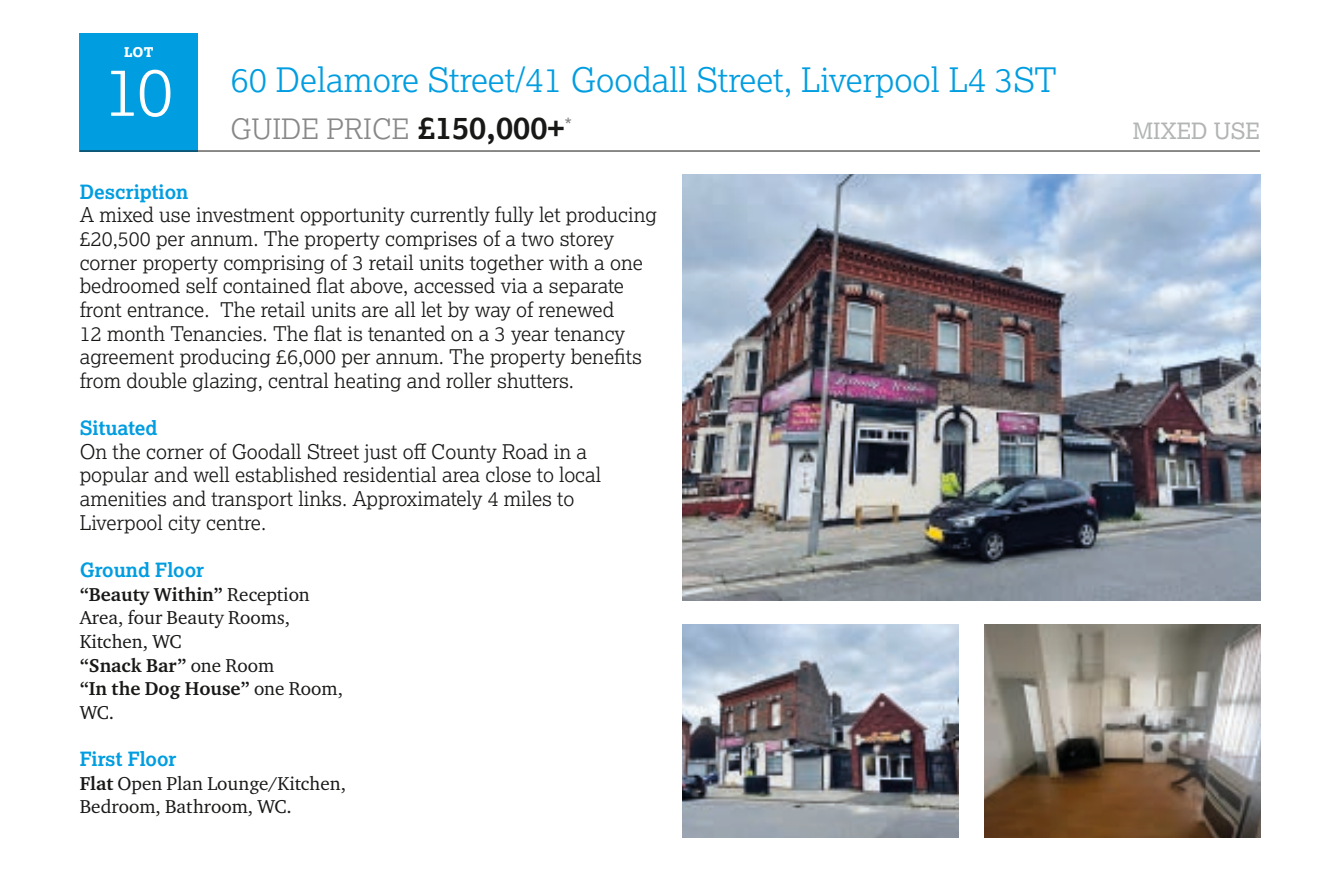
<style>
.page{position:relative;width:1337px;height:886px;background:#fff}
.page>*{position:absolute;margin:0;border:0;box-sizing:border-box;transform-origin:0 0}
.t1{font:300 67.5px "Lexia";color:#fff}
.t2{font:300 33.75px "Lexia";color:#009de0}
.t3{font:300 28.12px "Lexia";color:#878887}
.t4{font:22.5px "Lexia";color:#b3b4b4}
.t5{font:300 20.25px/23.6px "Lexia";color:#181816}
.t6{font:700 19.8px "Lexia";color:#009de0}
.t7{font:19.12px/23.6px "Charter ITC Pro";color:#181816}
.t8{font:800 13.5px "Lexia";color:#fff}
.s1{font-weight:700;font-size:31.5px;color:#181816}
.s2{font-weight:700}
</style>
<div class="page">
<div style="left:80px;top:33px;width:118px;height:118px;background:#009de0"></div>
<hr style="left:80px;top:151px;width:1180px;height:1px;background:#181816">
<img style="left:682px;top:624px;width:276px;height:212px">
<img style="left:984px;top:624px;width:276px;height:212px">
<img style="left:682px;top:175px;width:578px;height:425px">
<p class="t8" style="left:124px;top:43px;width:31px">LOT</p>
<h1 class="t1" style="left:104px;top:49px;width:71px">10</h1>
<h2 class="t2" style="left:230px;top:59px;width:828px">60 Delamore Street/41 Goodall Street, Liverpool L4 3ST</h2>
<h3 class="t3" style="left:230px;top:111px;width:343px">GUIDE PRICE <span class="s1">£150,000+</span><sup>*</sup></h3>
<p class="t4" style="left:1132px;top:117px;width:129px">MIXED USE</p>
<p class="t6" style="left:80px;top:179px;width:110px">Description</p>
<p class="t5" style="left:80px;top:202px;width:579px">A mixed use investment opportunity currently fully let producing £20,500 per annum. The property comprises of a two storey corner property comprising of 3 retail units together with a one bedroomed self contained flat above, accessed via a separate front entrance. The retail units are all let by way of renewed<br>12 month Tenancies. The flat is tenanted on a 3 year tenancy agreement producing £6,000 per annum. The property benefits from double glazing, central heating and roller shutters.</p>
<p class="t6" style="left:80px;top:415px;width:79px">Situated</p>
<p class="t5" style="left:80px;top:439px;width:523px">On the corner of Goodall Street just off County Road in a popular and well established residential area close to local amenities and transport links. Approximately 4 miles to Liverpool city centre.</p>
<p class="t6" style="left:80px;top:557px;width:126px">Ground Floor</p>
<p class="t7" style="left:80px;top:581px;width:265px"><span class="s2">“Beauty Within”</span> Reception<br>Area, four Beauty Rooms,<br>Kitchen, WC<br><span class="s2">“Snack Bar”</span> one Room<br><span class="s2">“In the Dog House”</span> one Room,<br>WC.</p>
<p class="t6" style="left:80px;top:746px;width:98px">First Floor</p>
<p class="t7" style="left:80px;top:770px;width:268px"><span class="s2">Flat</span> Open Plan Lounge/Kitchen,<br>Bedroom, Bathroom, WC.</p>
</div>
